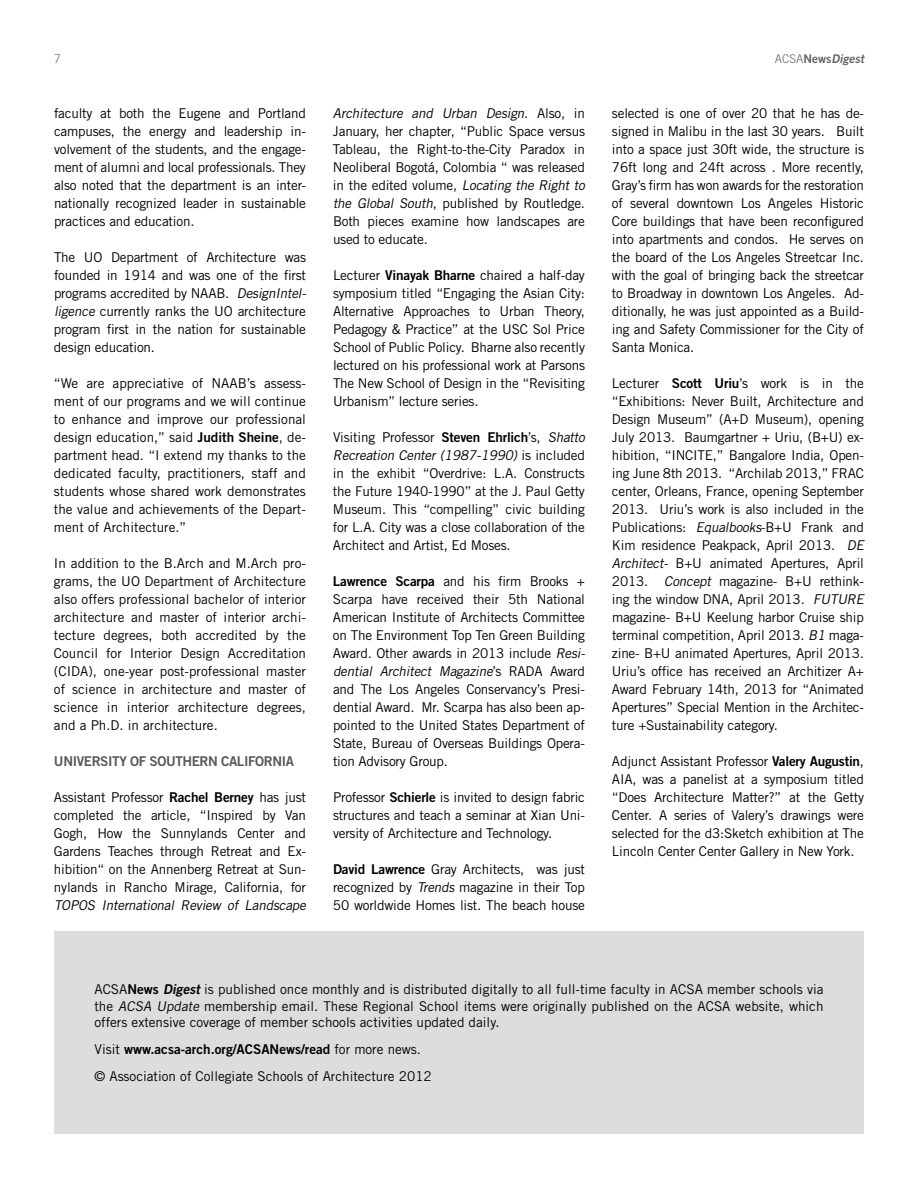
<style>
.page{position:relative;width:918px;height:1188px;background:#fff}
.page>*{position:absolute;margin:0;border:0;box-sizing:border-box;transform-origin:0 0}
.t1{font:13.5px/18px "Trade Gothic LT Std";letter-spacing:-.015em;color:#000;text-align:justify}
.t2{font:13.5px "Trade Gothic LT Std Bd 2";color:#000}
.t3{font:italic 13.5px "Trade Gothic LT Std";color:#000}
.t4{font:13.5px "Trade Gothic LT Std Bd 2";letter-spacing:-.03em;color:#58595b}
.t5{font:italic 12px "Trade Gothic LT Std Bd 2";color:#636466}
.t6{font:300 12px "Trade Gothic LT Std";color:#636466}
.s1{font-family:"Trade Gothic LT Std";font-weight:300;font-style:normal}
.s2{font-style:normal}
.s3{font-style:italic}
.s4{font-family:"Trade Gothic LT Std Bd 2"}
.s5{font-family:"Trade Gothic LT Std Bd 2";font-style:italic}
.s6{font-family:"Trade Gothic LT Std"}
</style>
<div class="page">
<div style="left:54px;top:932px;width:810px;height:202px;background:#dcddde"></div>
<p class="t6" style="left:54px;top:51px;width:8px">7</p>
<p class="t5" style="left:775px;top:51px;width:93px"><span class="s1">ACSA</span><span class="s2">News</span>Digest</p>
<p class="t1" style="left:54px;top:104px;width:254px">faculty at both the Eugene and Portland campuses, the energy and leadership in&shy;volvement of the students, and the engage&shy;ment of alumni and local professionals. They also noted that the department is an inter&shy;nationally recognized leader in sustainable practices and education.</p>
<p class="t1" style="left:54px;top:248px;width:256px;text-align:left">The UO Department of Architecture was founded in 1914 and was one of the first programs accredited by NAAB. <span class="s3">DesignIntel&shy;ligence</span> currently ranks the UO architecture program first in the nation for sustainable design education.</p>
<p class="t1" style="left:54px;top:374px;width:254px">“We are appreciative of NAAB’s assess&shy;ment of our programs and we will continue to enhance and improve our professional design education,” said <span class="s4">Judith Sheine</span>, de&shy;partment head. “I extend my thanks to the dedicated faculty, practitioners, staff and students whose shared work demonstrates the value and achievements of the Depart&shy;ment of Architecture.”</p>
<p class="t1" style="left:54px;top:554px;width:254px">In addition to the B.Arch and M.Arch pro&shy;grams, the UO Department of Architecture also offers professional bachelor of interior architecture and master of interior archi&shy;tecture degrees, both accredited by the Council for Interior Design Accreditation (CIDA), one-year post-professional master of science in architecture and master of science in interior architecture degrees, and a Ph.D. in architecture.</p>
<p class="t4" style="left:54px;top:752px;width:242px">un iversity of southern californ ia</p>
<p class="t1" style="left:54px;top:788px;width:254px">Assistant Professor <span class="s4">Rachel Berney</span> has just completed the article, “Inspired by Van Gogh, How the Sunnylands Center and Gardens Teaches through Retreat and Ex&shy;hibition“ on the Annenberg Retreat at Sun&shy;nylands in Rancho Mirage, California, for</p>
<p class="t3" style="left:54px;top:897px;width:256px">TOPOS International Review of Landscape</p>
<p class="t1" style="left:333px;top:104px;width:256px;text-align:left"><span class="s3">Architecture and Urban Design</span>. A l s o , i n January, her chapter, “Public Space versus Tableau, the Right-to-the-City Paradox in Neoliberal Bogotá, Colombia “ was released in the edited volume, <span class="s3">Locating the Right to the Global South</span>, published by Routledge.<br>Both pieces examine how landscapes are used to educate.</p>
<p class="t1" style="left:333px;top:266px;width:254px">Lecturer <span class="s4">Vinayak Bharne</span> chaired a half-day symposium titled “Engaging the Asian City:<br>Alternative Approaches to Urban Theory, Pedagogy &amp; Practice” at the USC Sol Price School of Public Policy. Bharne also recently lectured on his professional work at Parsons The New School of Design in the “Revisiting Urbanism” lecture series.</p>
<p class="t1" style="left:333px;top:428px;width:256px;text-align:left">Visiting Professor <span class="s4">Steven Ehrlich</span>’s, <span class="s3">Shatto Recreation Center (1987-1990)</span> i s i n c l u d e d in the exhibit “Overdrive: L.A. Constructs the Future 1940-1990” at the J. Paul Getty Museum. This “compelling” civic building for L.A. City was a close collaboration of the Architect and Artist, Ed Moses.</p>
<p class="t1" style="left:333px;top:572px;width:256px;text-align:left"><span class="s4">Lawrence Scarpa</span> and his firm Brooks + Scarpa have received their 5th National American Institute of Architects Committee on The Environment Top Ten Green Building Award. Other awards in 2013 include <span class="s3">Resi&shy;dential Architect Magazine</span>’s R A D A Aw a r d and The Los Angeles Conservancy’s Presi&shy;dential Award. Mr. Scarpa has also been ap&shy;pointed to the United States Department of State, Bureau of Overseas Buildings Opera&shy;tion Advisory Group.</p>
<p class="t1" style="left:333px;top:788px;width:254px">Professor <span class="s4">Schierle</span> is invited to design fabric structures and teach a seminar at Xian Uni&shy;versity of Architecture and Technology.</p>
<p class="t1" style="left:333px;top:860px;width:254px"><span class="s4">David Lawrence</span> Gray Architects, was just recognized by <span class="s3">Trends</span> magazine in their Top 50 worldwide Homes list. The beach house</p>
<p class="t1" style="left:612px;top:104px;width:254px">selected is one of over 20 that he has de&shy;signed in Malibu in the last 30 years. Built into a space just 30ft wide, the structure is 76ft long and 24ft across . More recently, Gray’s firm has won awards for the restoration of several downtown Los Angeles Historic Core buildings that have been reconfigured into apartments and condos. He serves on the board of the Los Angeles Streetcar Inc. with the goal of bringing back the streetcar to Broadway in downtown Los Angeles. Ad&shy;ditionally, he was just appointed as a Build&shy;ing and Safety Commissioner for the City of Santa Monica.</p>
<p class="t1" style="left:612px;top:374px;width:256px;text-align:left">Lecturer <span class="s4">Scott U riu</span>’s work is in the “Exhibitions: Never Built, Architecture and Design Museum” (A+D Museum), opening July 2013. Baumgartner + Uriu, (B+U) ex&shy;hibition, “INCITE,” Bangalore India, Open&shy;ing June 8th 2013. “Archilab 2013,” FRAC center, Orleans, France, opening September 2013. Uriu’s work is also included in the Publications: <span class="s3">Equalbooks</span>-B+U Frank and Kim residence Peakpack, April 2013. <span class="s3">DE Architect-</span> B+U animated Apertures, April 2013. <span class="s3">Concept</span> magazine- B+U rethink&shy;ing the window DNA, April 2013. <span class="s3">FUTURE </span>magazine- B+U Keelung harbor Cruise ship terminal competition, April 2013. <span class="s3">B1</span> maga&shy;zine- B+U animated Apertures, April 2013.<br>Uriu’s office has received an Architizer A+ Award February 14th, 2013 for “Animated Apertures” Special Mention in the Architec&shy;ture +Sustainability category.</p>
<p class="t1" style="left:612px;top:752px;width:254px">Adjunct Assistant Professor <span class="s4">Valery Augustin</span>, AIA, was a panelist at a symposium titled “Does Architecture Matter?” at the Getty Center. A series of Valery’s drawings were selected for the d3:Sketch exhibition at The Lincoln Center Center Gallery in New York.</p>
<p class="t1" style="left:94px;top:981px;width:731px;line-height:16.2px">ACSA<span class="s4">News</span> <span class="s5">Digest</span> is published once monthly and is distributed digitally to all full-time faculty in ACSA member schools via the <span class="s3">ACSA Update</span> membership email. These Regional School items were originally published on the ACSA website, which offers extensive coverage of member schools activities updated daily.</p>
<p class="t2" style="left:95px;top:1041px;width:328px"><span class="s6">Visit</span> www.acsa-arch.org/ACSA News/read <span class="s6">for more news.</span></p>
<p class="t1" style="left:95px;top:1067px;width:339px">© Association of Collegiate Schools of Architecture 2012</p>
</div>
